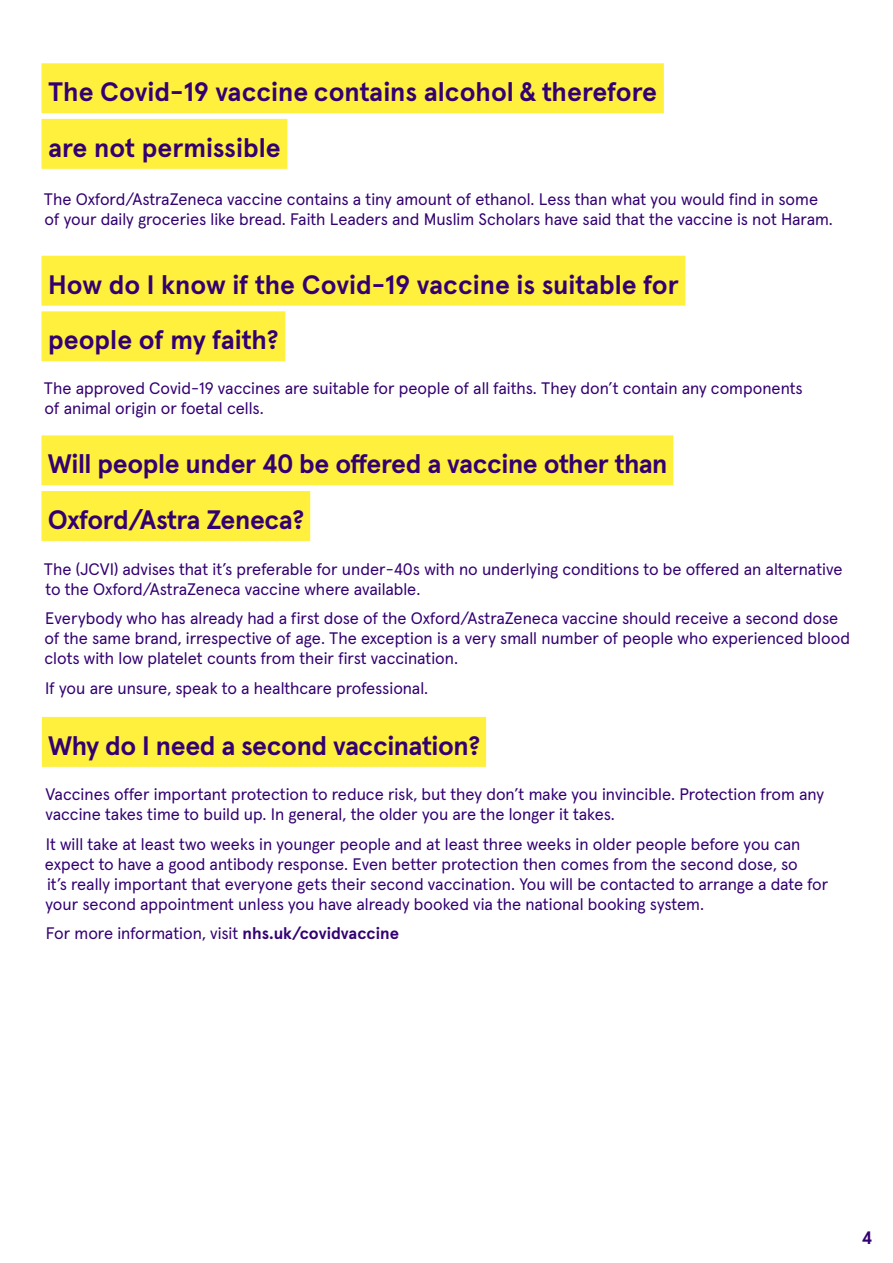
<style>
.page{position:relative;width:893px;height:1263px;background:#fff}
.page>*{position:absolute;margin:0;border:0;box-sizing:border-box;transform-origin:0 0}
.t1{font:700 26.7px/55.7px "Apercu Pro";letter-spacing:-.01em;color:#330072}
.t2{font:700 18px "Apercu Pro";color:#330072}
.t3{font:16.65px/20px "Apercu Pro";color:#330072}
.s1{font-weight:700}
</style>
<div class="page">
<div style="left:41px;top:63px;width:623px;height:50px;background:#fff03e"></div>
<div style="left:41px;top:119px;width:246px;height:50px;background:#fff03e"></div>
<div style="left:41px;top:435px;width:632px;height:50px;background:#fff03e"></div>
<div style="left:41px;top:491px;width:269px;height:50px;background:#fff03e"></div>
<div style="left:41px;top:256px;width:644px;height:50px;background:#fff03e"></div>
<div style="left:41px;top:311px;width:244px;height:50px;background:#fff03e"></div>
<div style="left:42px;top:717px;width:444px;height:50px;background:#fff03e"></div>
<h1 class="t1" style="left:48px;top:62px;width:611px">The Covid-19 vaccine contains alcohol &amp; therefore are not permissible</h1>
<p class="t3" style="left:44px;top:188px;width:791px">The Oxford/AstraZeneca vaccine contains a tiny amount of ethanol. Less than what you would find in some of your daily groceries like bread. Faith Leaders and Muslim Scholars have said that the vaccine is not Haram.</p>
<h1 class="t1" style="left:48px;top:255px;width:632px">How do I know if the Covid-19 vaccine is suitable for people of my faith?</h1>
<p class="t3" style="left:44px;top:377px;width:760px">The approved Covid-19 vaccines are suitable for people of all faiths. They don’t contain any components of animal origin or foetal cells.</p>
<h1 class="t1" style="left:48px;top:434px;width:621px">Will people under 40 be offered a vaccine other than<br>Oxford/Astra Zeneca?</h1>
<p class="t3" style="left:44px;top:558px;width:800px">The (JCVI) advises that it’s preferable for under-40s with no underlying conditions to be offered an alternative to the Oxford/AstraZeneca vaccine where available.</p>
<p class="t3" style="left:45px;top:607px;width:807px">Everybody who has already had a first dose of the Oxford/AstraZeneca vaccine should receive a second dose of the same brand, irrespective of age. The exception is a very small number of people who experienced blood clots with low platelet counts from their first vaccination.</p>
<p class="t3" style="left:45px;top:677px;width:384px">If you are unsure, speak to a healthcare professional.</p>
<h1 class="t1" style="left:48px;top:716px;width:434px">Why do I need a second vaccination?</h1>
<p class="t3" style="left:45px;top:783px;width:780px">Vaccines offer important protection to reduce risk, but they don’t make you invincible. Protection from any vaccine takes time to build up. In general, the older you are the longer it takes.</p>
<p class="t3" style="left:45px;top:832px;width:785px">It will take at least two weeks in younger people and at least three weeks in older people before you can expect to have a good antibody response. Even better protection then comes from the second dose, so<br>it’s really important that everyone gets their second vaccination. You will be contacted to arrange a date for your second appointment unless you have already booked via the national booking system.</p>
<p class="t3" style="left:46px;top:922px;width:355px">For more information, visit <span class="s1">nhs.uk/covidvaccine</span></p>
<p class="t2" style="left:862px;top:1224px;width:12px">4</p>
</div>
